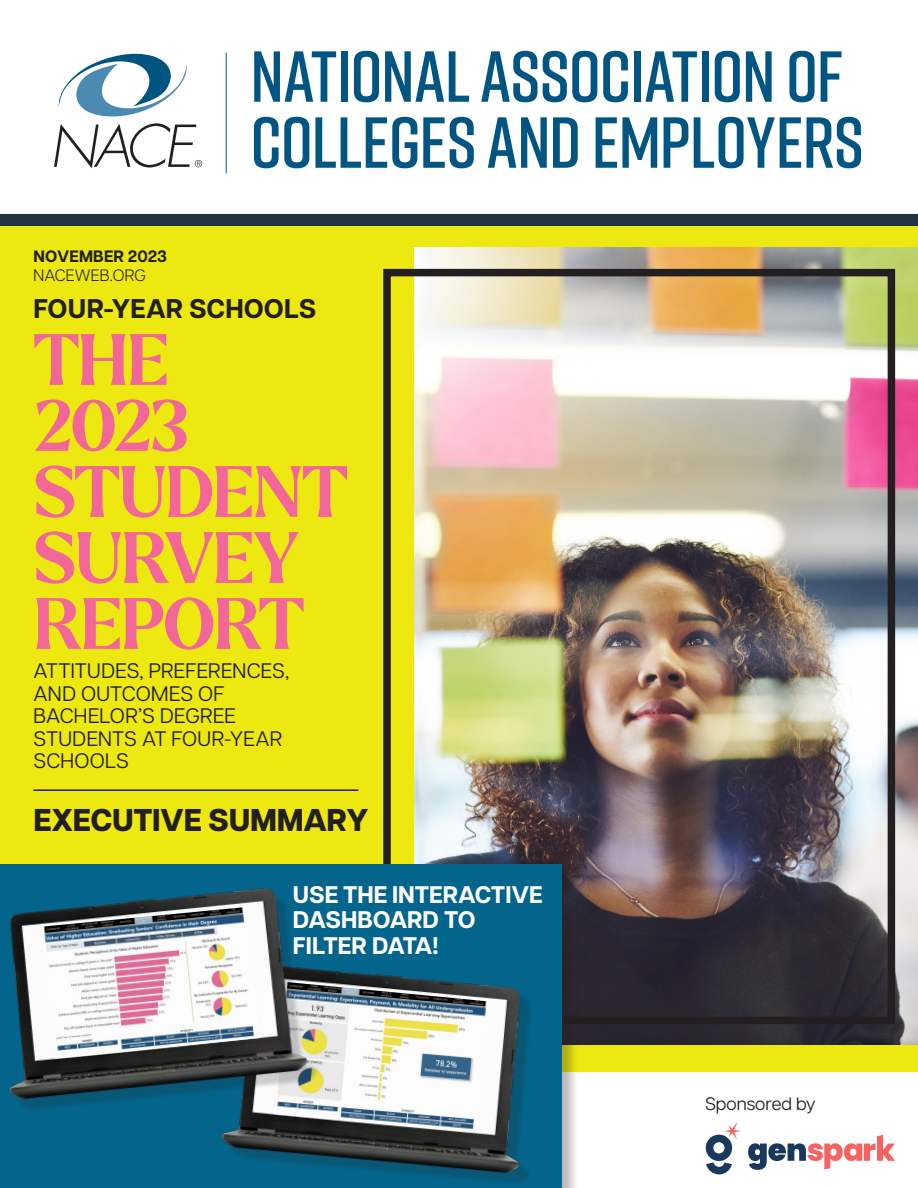
<style>
.page{position:relative;width:918px;height:1188px;background:#fff}
.page>*{position:absolute;margin:0;border:0;box-sizing:border-box;transform-origin:0 0}
.t1{font:600 72px/66px "Rift";letter-spacing:-.015em;color:#005582}
.t2{font:700 70.5px/66px "Larken";letter-spacing:-.02em;color:#f26699}
.t3{font:800 31.5px "Articulat CF";letter-spacing:-.01em;color:#231f20}
.t4{font:700 27px "Articulat CF";letter-spacing:.005em;color:#231f20}
.t5{font:700 24px/25.5px "Articulat CF";color:#fff}
.t6{font:21px/22.5px "Articulat CF";letter-spacing:.01em;color:#231f20}
.t7{font:18px "Articulat CF";color:#231f20}
.t8{font:700 16.5px "Articulat CF";letter-spacing:.01em;color:#231f20}
.t9{font:300 16.5px "Articulat CF";letter-spacing:.01em;color:#231f20}
</style>
<div class="page">
<svg style="left:706px;top:1122px;width:189px;height:52px"></svg>
<svg style="left:58px;top:54px;width:129px;height:63px"></svg>
<svg style="left:54px;top:123px;width:148px;height:45px"></svg>
<hr style="left:226px;top:53px;width:1px;height:120px;background:#005582">
<div style="left:0;top:220px;width:918px;height:852px;background:#ece810"></div>
<div style="left:0;top:214px;width:918px;height:12px;background:#243248"></div>
<img style="left:414px;top:247px;width:504px;height:797px">
<div style="left:383px;top:269px;width:512px;height:755px;border:8px solid #231f20"></div>
<hr style="left:33px;top:789px;width:325px;height:2px;background:#231f20">
<div style="left:0;top:865px;width:579px;height:323px;background:#231f20;opacity:.3"></div>
<div style="left:0;top:864px;width:562px;height:324px;background:#03658c"></div>
<img style="left:226px;top:971px;width:304px;height:212px">
<img style="left:336px;top:982px;width:154px;height:150px">
<img style="left:9px;top:888px;width:327px;height:255px">
<img style="left:41px;top:907px;width:219px;height:152px">
<p class="t8" style="left:34px;top:244px;width:135px">NOVEMBER 2023</p>
<p class="t9" style="left:34px;top:264px;width:114px">NACEWEB.ORG</p>
<p class="t1" style="left:250px;top:42px;width:615px">NATIONAL ASSOCIATION OF<br>COLLEGES AND EMPLOYERS</p>
<p class="t4" style="left:34px;top:288px;width:284px">FOUR-YEAR SCHOOLS</p>
<p class="t2" style="left:33px;top:327px;width:156px">THE<br>2023</p>
<p class="t2" style="left:33px;top:459px;width:316px">STUDENT<br>SURVEY<br>REPORT</p>
<p class="t6" style="left:34px;top:658px;width:257px">ATTITUDES, PREFERENCES,<br>AND OUTCOMES OF<br>BACHELOR’S DEGREE<br>STUDENTS AT FOUR-YEAR<br>SCHOOLS</p>
<p class="t3" style="left:34px;top:797px;width:337px">EXECUTIVE SUMMARY</p>
<p class="t5" style="left:293px;top:881px;width:251px">USE THE INTERACTIVE<br>DASHBOARD TO<br>FILTER DATA!</p>
<p class="t7" style="left:705px;top:1091px;width:112px">Sponsored by</p>
</div>
